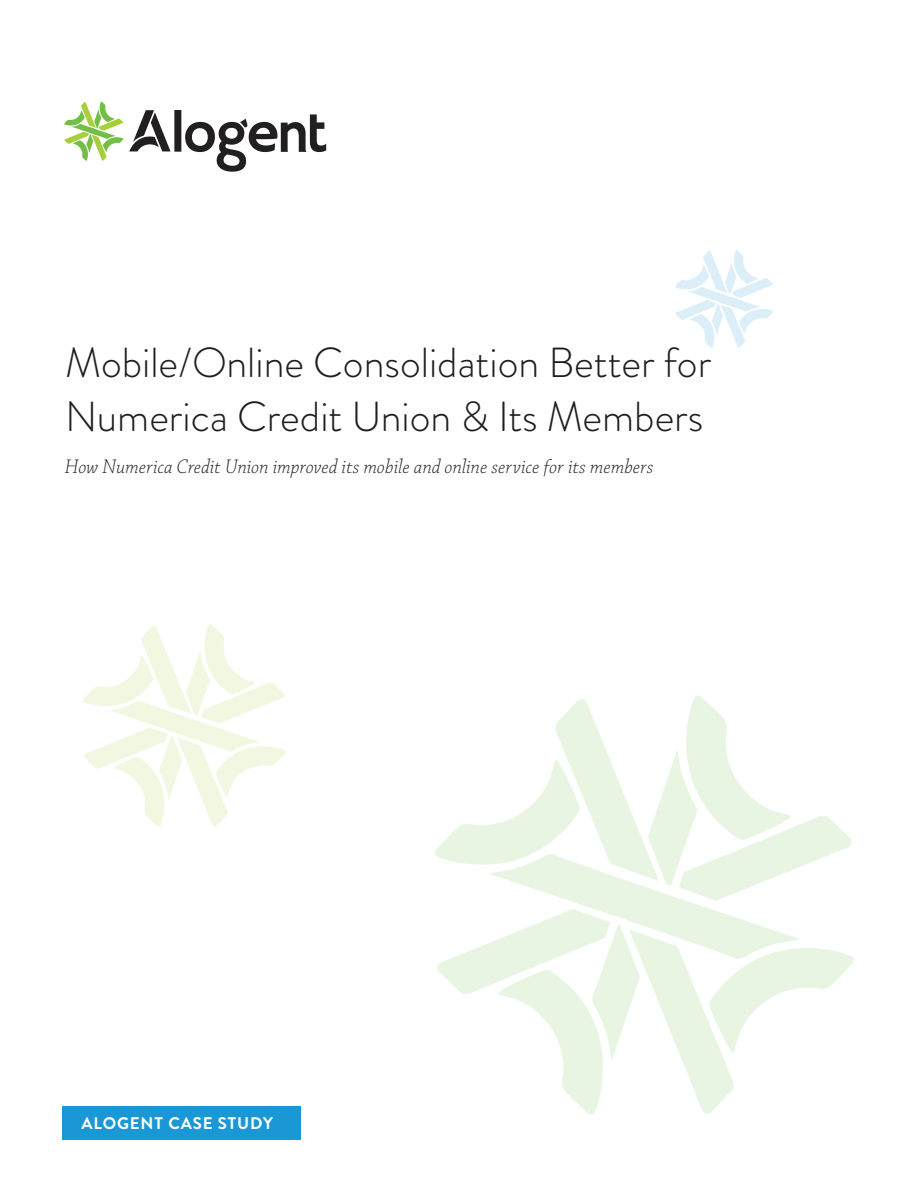
<style>
.page{position:relative;width:918px;height:1188px;background:#fff}
.page>*{position:absolute;margin:0;border:0;box-sizing:border-box;transform-origin:0 0}
.t1{font:300 42px/54px "Brandon Grotesque";color:#201d1e}
.t2{font:21px "Chaparral Pro Light It Disp";letter-spacing:.025em;color:#201d1e}
.t3{font:700 16.8px "Brandon Grotesque";letter-spacing:.05em;color:#fff}
</style>
<div class="page">
<svg style="left:64px;top:101px;width:262px;height:71px"></svg>
<div style="left:63px;top:1107px;width:238px;height:33px;background:#1a98d6"></div>
<svg style="left:435px;top:695px;width:419px;height:419px"></svg>
<svg style="left:83px;top:624px;width:203px;height:203px"></svg>
<svg style="left:675px;top:250px;width:98px;height:98px"></svg>
<p class="t1" style="left:65px;top:336px;width:648px">Mobile/Online Consolidation Better for<br>Numerica Credit Union &amp; Its Members</p>
<p class="t2" style="left:65px;top:456px;width:589px">How Numerica Credit Union improved its mobile and online service for its members</p>
<p class="t3" style="left:82px;top:1112px;width:193px">ALOGENT CASE STUDY</p>
</div>
